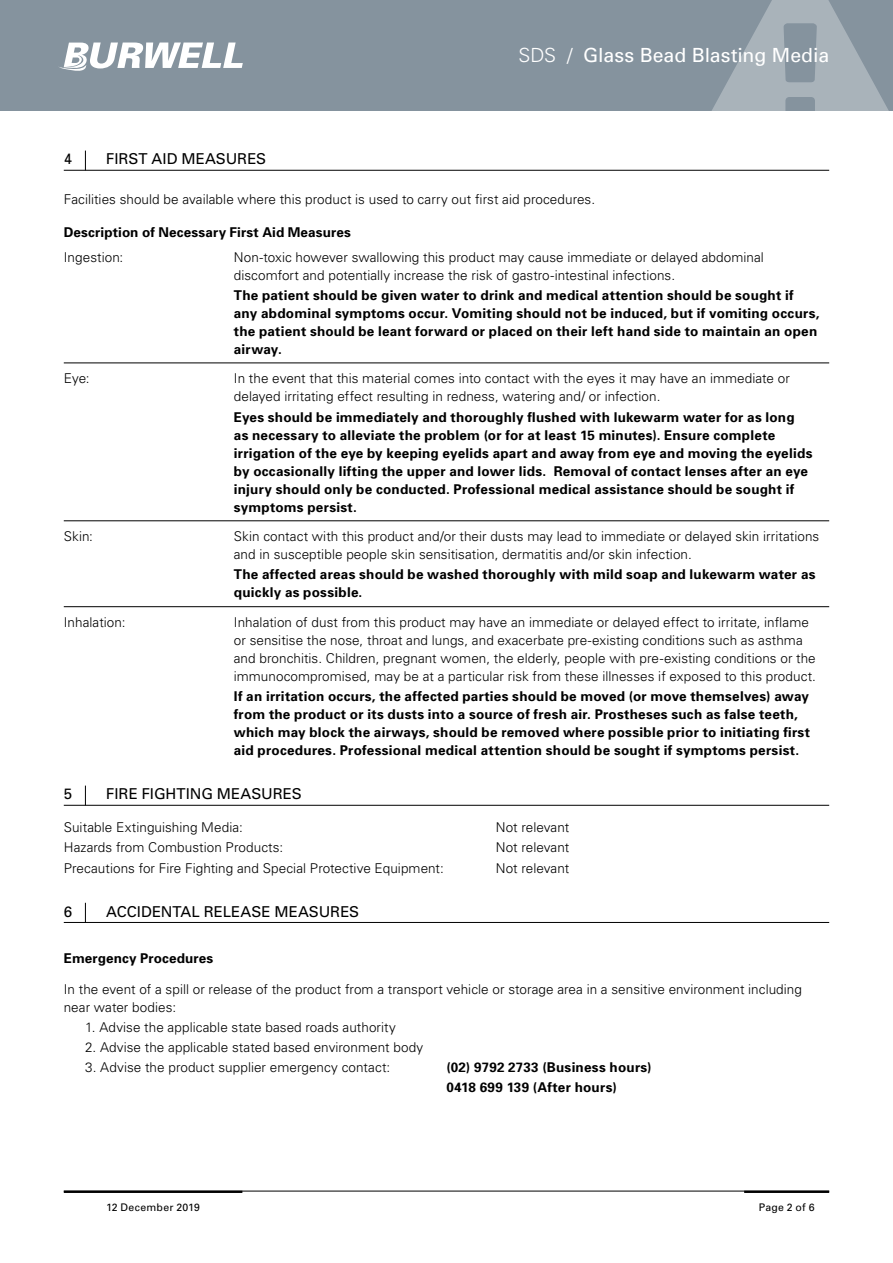
<style>
.page{position:relative;width:893px;height:1263px;background:#fff}
.page>*{position:absolute;margin:0;border:0;box-sizing:border-box;transform-origin:0 0}
.t1{font:19.5px "Univers";color:#fff}
.t2{font:15px "Univers";color:#000}
.t3{font:300 13.5px/18px "Univers";letter-spacing:.005em;color:#000}
.t4{font:700 13.5px/18px "Univers";letter-spacing:.015em;color:#000}
.t5{font:10.5px "Univers";letter-spacing:.02em;color:#000}
.s1{font-weight:300}
</style>
<div class="page">
<div style="left:0;top:0;width:893px;height:111px;background:#85939e"></div>
<svg style="left:712px;top:0;width:177px;height:111px"></svg>
<hr style="left:744px;top:1191px;width:85px;height:2px;background:#000">
<hr style="left:64px;top:1191px;width:178px;height:2px;background:#000">
<svg style="left:59px;top:43px;width:184px;height:28px"></svg>
<hr style="left:64px;top:1191px;width:765px;height:1px;background:#000">
<hr style="left:64px;top:170px;width:765px;height:1px;background:#000">
<hr style="left:64px;top:805px;width:765px;height:1px;background:#000">
<hr style="left:64px;top:922px;width:765px;height:1px;background:#000">
<svg style="left:85px;top:151px;width:1px;height:19px"></svg>
<hr style="left:64px;top:362px;width:765px;height:1px;background:#000">
<hr style="left:64px;top:520px;width:765px;height:1px;background:#000">
<hr style="left:64px;top:606px;width:765px;height:1px;background:#000">
<svg style="left:85px;top:786px;width:1px;height:19px"></svg>
<svg style="left:85px;top:903px;width:1px;height:19px"></svg>
<h1 class="t1" style="left:518px;top:43px;width:312px"><span class="s1">SDS /</span> Glass Bead Blasting Media</h1>
<p class="t2" style="left:64px;top:150px;width:10px">4</p>
<p class="t2" style="left:106px;top:150px;width:161px">FIRST AID MEASURES</p>
<p class="t3" style="left:64px;top:189px;width:533px">Facilities should be available where this product is used to carry out first aid procedures.</p>
<p class="t4" style="left:64px;top:223px;width:289px">Description of Necessary First Aid Measures</p>
<p class="t3" style="left:64px;top:247px;width:61px">Ingestion:</p>
<p class="t3" style="left:234px;top:247px;width:531px">Non-toxic however swallowing this product may cause immediate or delayed abdominal discomfort and potentially increase the risk of gastro-intestinal infections.</p>
<p class="t4" style="left:234px;top:285px;width:587px">The patient should be given water to drink and medical attention should be sought if any abdominal symptoms occur. Vomiting should not be induced, but if vomiting occurs, the patient should be leant forward or placed on their left hand side to maintain an open airway.</p>
<p class="t3" style="left:64px;top:369px;width:27px">Eye:</p>
<p class="t3" style="left:234px;top:369px;width:557px">In the event that this material comes into contact with the eyes it may have an immediate or delayed irritating effect resulting in redness, watering and/ or infection.</p>
<p class="t4" style="left:234px;top:407px;width:580px">Eyes should be immediately and thoroughly flushed with lukewarm water for as long as necessary to alleviate the problem (or for at least 15 minutes). Ensure complete irrigation of the eye by keeping eyelids apart and away from eye and moving the eyelids by occasionally lifting the upper and lower lids. Removal of contact lenses after an eye injury should only be conducted. Professional medical assistance should be sought if symptoms persist.</p>
<p class="t3" style="left:64px;top:527px;width:31px">Skin:</p>
<p class="t3" style="left:234px;top:527px;width:587px">Skin contact with this product and/or their dusts may lead to immediate or delayed skin irritations and in susceptible people skin sensitisation, dermatitis and/or skin infection.</p>
<p class="t4" style="left:234px;top:565px;width:583px">The affected areas should be washed thoroughly with mild soap and lukewarm water as quickly as possible.</p>
<p class="t3" style="left:64px;top:613px;width:63px">Inhalation:</p>
<p class="t3" style="left:234px;top:613px;width:584px">Inhalation of dust from this product may have an immediate or delayed effect to irritate, inflame or sensitise the nose, throat and lungs, and exacerbate pre-existing conditions such as asthma and bronchitis. Children, pregnant women, the elderly, people with pre-existing conditions or the immunocompromised, may be at a particular risk from these illnesses if exposed to this product.</p>
<p class="t4" style="left:234px;top:687px;width:578px">If an irritation occurs, the affected parties should be moved (or move themselves) away from the product or its dusts into a source of fresh air. Prostheses such as false teeth, which may block the airways, should be removed where possible prior to initiating first aid procedures. Professional medical attention should be sought if symptoms persist.</p>
<p class="t2" style="left:64px;top:785px;width:10px">5</p>
<p class="t2" style="left:106px;top:785px;width:197px">FIRE FIGHTING MEASURES</p>
<p class="t3" style="left:64px;top:818px;width:181px">Suitable Extinguishing Media:</p>
<p class="t3" style="left:496px;top:818px;width:75px">Not relevant</p>
<p class="t3" style="left:64px;top:838px;width:221px">Hazards from Combustion Products:</p>
<p class="t3" style="left:496px;top:838px;width:75px">Not relevant</p>
<p class="t3" style="left:64px;top:858px;width:382px">Precautions for Fire Fighting and Special Protective Equipment:</p>
<p class="t3" style="left:496px;top:858px;width:75px">Not relevant</p>
<p class="t2" style="left:64px;top:902px;width:10px">6</p>
<p class="t2" style="left:106px;top:902px;width:254px">ACCIDENTAL RELEASE MEASURES</p>
<p class="t4" style="left:64px;top:948px;width:151px">Emergency Procedures</p>
<p class="t3" style="left:64px;top:979px;width:740px">In the event of a spill or release of the product from a transport vehicle or storage area in a sensitive environment including near water bodies:</p>
<p class="t3" style="left:85px;top:1017px;width:312px">1. Advise the applicable state based roads authority</p>
<p class="t3" style="left:85px;top:1038px;width:340px">2. Advise the applicable stated based environment body</p>
<p class="t3" style="left:85px;top:1058px;width:307px">3. Advise the product supplier emergency contact:</p>
<p class="t4" style="left:446px;top:1057px;width:207px;line-height:20.1px">(02) 9792 2733 (Business hours)<br>0418 699 139 (After hours)</p>
<p class="t5" style="left:106px;top:1200px;width:95px">12 December 2019</p>
<p class="t5" style="left:759px;top:1200px;width:57px">Page 2 of 6</p>
</div>
